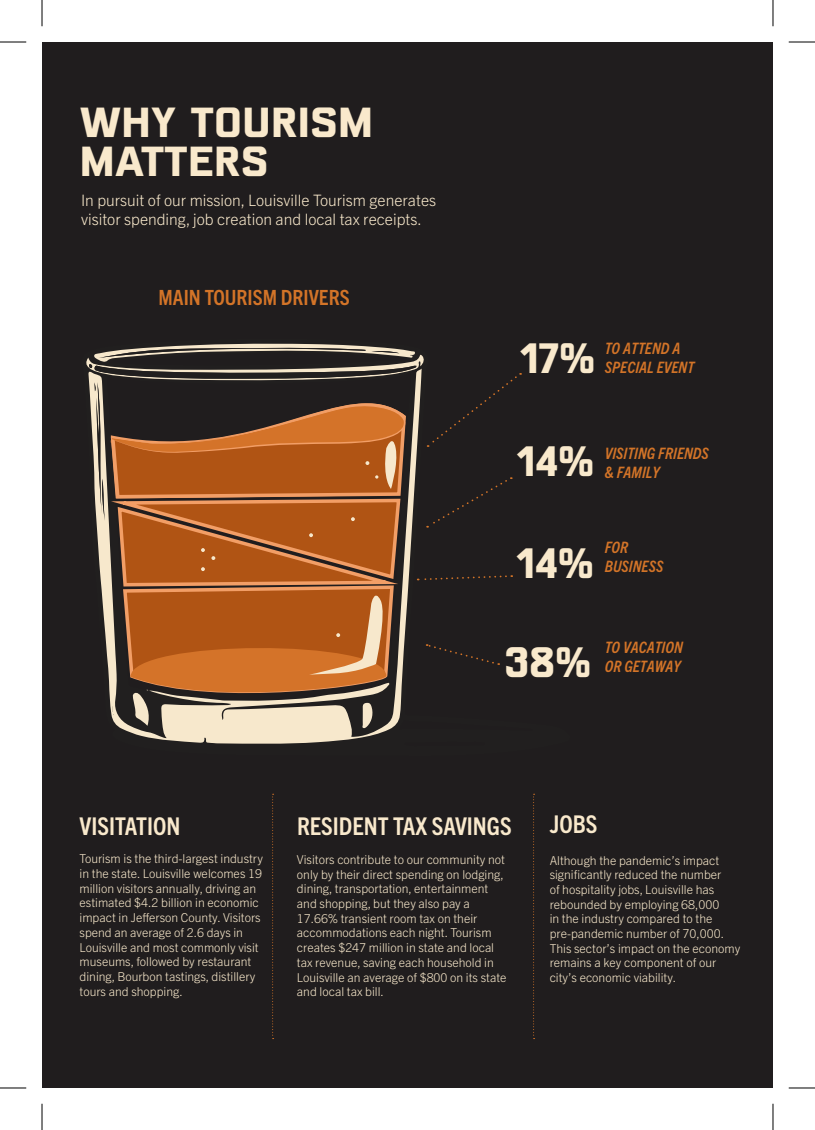
<style>
.page{position:relative;width:815px;height:1130px;background:#fff}
.page>*{position:absolute;margin:0;border:0;box-sizing:border-box;transform-origin:0 0}
.t1{font:700 42.35px "BN Kragen";color:#f9e9cc}
.t2{font:700 42px/38.5px "BN Kragen";letter-spacing:.025em;color:#f9e9cc}
.t3{font:700 condensed 24.5px "Trade Gothic Next LT Pro";color:#f9e9cc}
.t4{font:700 condensed 21px "Trade Gothic Next LT Pro";color:#d37428}
.t5{font:300 15.75px/18.9px "Trade Gothic Next LT Pro";color:#f9e9cc}
.t6{font:italic 700 condensed 15.75px/18.9px "Trade Gothic Next LT Pro";color:#d37428}
.t7{font:300 12.25px/14.7px "Trade Gothic Next LT Pro";color:#f9e9cc}
</style>
<div class="page">
<div style="left:43px;top:42px;width:730px;height:1046px;background:#201d1e"></div>
<svg style="left:120px;top:728px;width:272px;height:16px;fill:#f7e8cc"></svg>
<svg style="left:272px;top:794px;width:2px;height:245px"></svg>
<svg style="left:533px;top:794px;width:1px;height:245px"></svg>
<svg style="left:86px;top:343px;width:435px;height:385px"></svg>
<svg style="left:0;top:42px;width:26px;height:1px"></svg>
<svg style="left:789px;top:42px;width:26px;height:1px"></svg>
<svg style="left:0;top:1088px;width:26px;height:1px"></svg>
<svg style="left:789px;top:1088px;width:26px;height:1px"></svg>
<svg style="left:42px;top:0;width:1px;height:26px"></svg>
<svg style="left:42px;top:1104px;width:1px;height:26px"></svg>
<svg style="left:773px;top:0;width:1px;height:26px"></svg>
<svg style="left:773px;top:1104px;width:1px;height:26px"></svg>
<h2 class="t2" style="left:80px;top:103px;width:294px">WHY TOURISM<br>MATTERS</h2>
<p class="t5" style="left:81px;top:189px;width:357px">In pursuit of our mission, Louisville Tourism generates visitor spending, job creation and local tax receipts.</p>
<h3 class="t4" style="left:158px;top:283px;width:193px">MAIN TOURISM DRIVERS</h3>
<h1 class="t1" style="left:520px;top:332px;width:76px">17%</h1>
<p class="t6" style="left:605px;top:337px;width:91px">TO ATTEND A<br>SPECIAL EVENT</p>
<h1 class="t1" style="left:517px;top:434px;width:79px">14%</h1>
<p class="t6" style="left:605px;top:443px;width:106px">VISITING FRIENDS &amp; FAMILY</p>
<h1 class="t1" style="left:516px;top:537px;width:79px">14%</h1>
<p class="t6" style="left:605px;top:537px;width:60px">FOR<br>BUSINESS</p>
<h1 class="t1" style="left:504px;top:635px;width:88px">38%</h1>
<p class="t6" style="left:605px;top:636px;width:80px">TO VACATION<br>OR GETAWAY</p>
<h3 class="t3" style="left:80px;top:809px;width:102px">VISITATION</h3>
<h3 class="t3" style="left:297px;top:809px;width:216px">RESIDENT TAX SAVINGS</h3>
<h3 class="t3" style="left:550px;top:808px;width:49px">JOBS</h3>
<p class="t7" style="left:550px;top:852px;width:192px">Although the pandemic’s impact significantly reduced the number<br>of hospitality jobs, Louisville has rebounded by employing 68,000<br>in the industry compared to the pre-pandemic number of 70,000.<br>This sector’s impact on the economy remains a key component of our city’s economic viability.</p>
<p class="t7" style="left:80px;top:851px;width:185px">Tourism is the third-largest industry in the state. Louisville welcomes 19 million visitors annually, driving an estimated $4.2 billion in economic impact in Jefferson County. Visitors spend an average of 2.6 days in Louisville and most commonly visit museums, followed by restaurant dining, Bourbon tastings, distillery tours and shopping.</p>
<p class="t7" style="left:297px;top:851px;width:211px">Visitors contribute to our community not only by their direct spending on lodging, dining, transportation, entertainment and shopping, but they also pay a 17.66% transient room tax on their accommodations each night. Tourism creates $247 million in state and local tax revenue, saving each household in Louisville an average of $800 on its state and local tax bill.</p>
</div>
